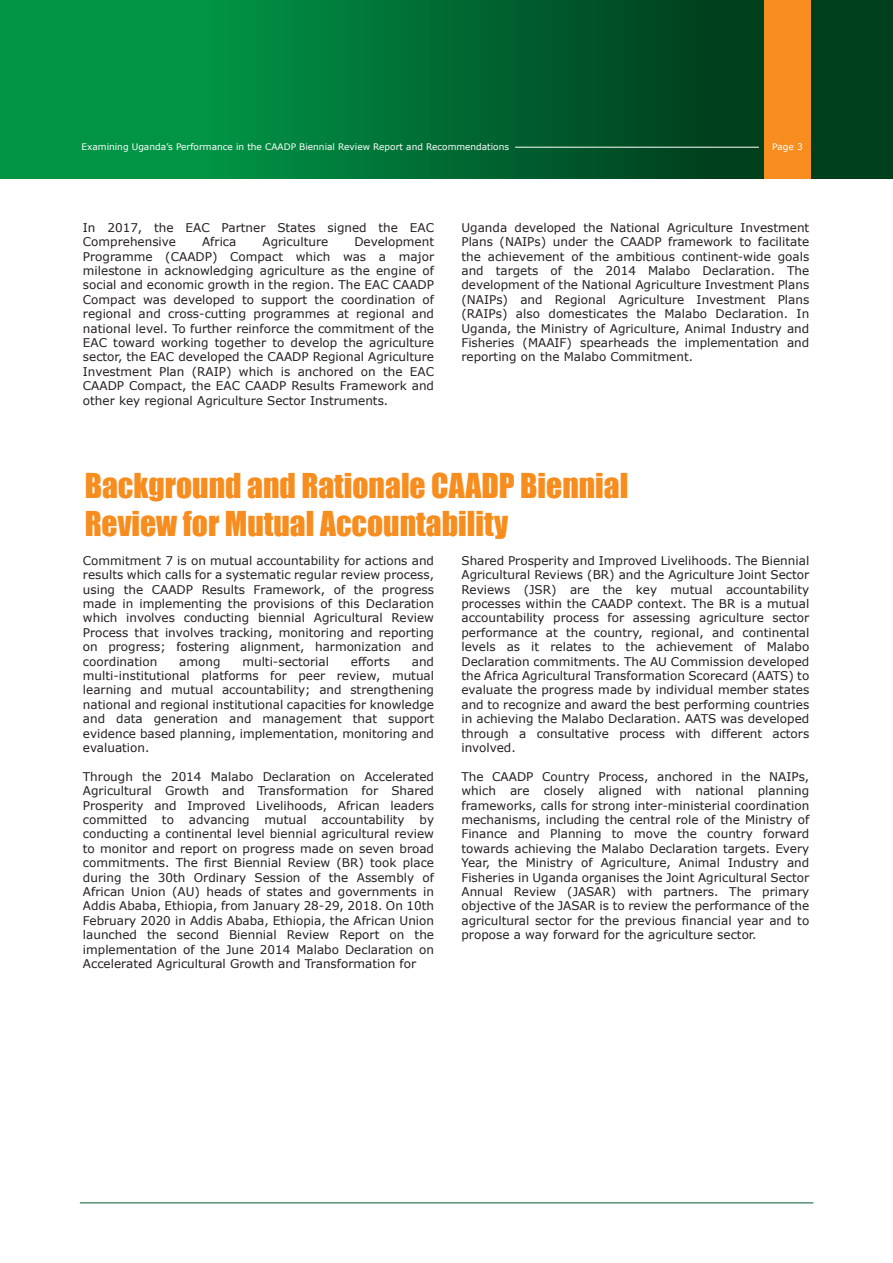
<style>
.page{position:relative;width:893px;height:1263px;background:#fff}
.page>*{position:absolute;margin:0;border:0;box-sizing:border-box;transform-origin:0 0}
.t1{font:31.5px/37.8px "Impact";color:#f78d1e}
.t2{font:12px/14.4px "Verdana";color:#231f20;text-align:justify}
.t3{font:9px "Verdana";color:#fff}
</style>
<div class="page">
<div style="left:0;top:0;width:893px;height:179px;background:linear-gradient(to right,#00a34c,#013217)"></div>
<div style="left:764px;top:0;width:47px;height:179px;background:#f78d1e"></div>
<hr style="left:515px;top:147px;width:244px;height:1px;background:#fff">
<hr style="left:80px;top:1202px;width:733px;height:1px;background:#035a30">
<p class="t3" style="left:82px;top:141px;width:429px">Examining Uganda’s Performance in the CAADP Biennial Review Report and Recommendations</p>
<p class="t3" style="left:772px;top:141px;width:32px">Page 3</p>
<p class="t2" style="left:83px;top:220px;width:353px">In 2017, the EAC Partner States signed the EAC<br>Comprehensive</p>
<p class="t2" style="left:202px;top:234px;width:36px">Africa</p>
<p class="t2" style="left:262px;top:234px;width:67px">Agriculture</p>
<p class="t2" style="left:83px;top:234px;width:353px;text-indent:271px">Development Programme (CAADP) Compact which was a major milestone in acknowledging agriculture as the engine of social and economic growth in the region. The EAC CAADP Compact was developed to support the coordination of regional and cross-cutting programmes at regional and national level. To further reinforce the commitment of the EAC toward working together to develop the agriculture sector, the EAC developed the CAADP Regional Agriculture Investment Plan (RAIP) which is anchored on the EAC CAADP Compact, the EAC CAADP Results Framework and other key regional Agriculture Sector Instruments.</p>
<p class="t2" style="left:461px;top:220px;width:349px">Uganda developed the National Agriculture Investment Plans (NAIPs) under the CAADP framework to facilitate the achievement of the ambitious continent-wide goals and targets of the 2014 Malabo Declaration. The development of the National Agriculture Investment Plans (NAIPs) and Regional Agriculture Investment Plans (RAIPs) also domesticates the Malabo Declaration. In Uganda, the Ministry of Agriculture, Animal Industry and Fisheries (MAAIF) spearheads the implementation and reporting on the Malabo Commitment.</p>
<h1 class="t1" style="left:85px;top:466px;width:545px">Background and Rationale CAADP Biennial<br>Review for Mutual Accountability</h1>
<p class="t2" style="left:83px;top:553px;width:353px">Commitment 7 is on mutual accountability for actions and results which calls for a systematic regular review process, using the CAADP Results Framework, of the progress made in implementing the provisions of this Declaration which involves conducting biennial Agricultural Review Process that involves tracking, monitoring and reporting on progress; fostering alignment, harmonization and coordination</p>
<p class="t2" style="left:179px;top:654px;width:43px">among</p>
<p class="t2" style="left:242px;top:654px;width:88px">multi-sectorial</p>
<p class="t2" style="left:351px;top:654px;width:40px">efforts</p>
<p class="t2" style="left:83px;top:654px;width:353px;text-indent:329px">and multi-institutional platforms for peer review, mutual learning and mutual accountability; and strengthening national and regional institutional capacities for knowledge and data generation and management that support evidence based planning, implementation, monitoring and evaluation.</p>
<p class="t2" style="left:83px;top:769px;width:353px">Through the 2014 Malabo Declaration on Accelerated Agricultural Growth and Transformation for Shared Prosperity and Improved Livelihoods, African leaders committed to advancing mutual accountability by conducting a continental level biennial agricultural review to monitor and report on progress made on seven broad commitments. The first Biennial Review (BR) took place during the 30th Ordinary Session of the Assembly of African Union (AU) heads of states and governments in Addis Ababa, Ethiopia, from January 28-29, 2018. On 10th February 2020 in Addis Ababa, Ethiopia, the African Union launched the second Biennial Review Report on the implementation of the June 2014 Malabo Declaration on Accelerated Agricultural Growth and Transformation for</p>
<p class="t2" style="left:461px;top:553px;width:349px">Shared Prosperity and Improved Livelihoods. The Biennial Agricultural Reviews (BR) and the Agriculture Joint Sector Reviews (JSR) are the key mutual accountability processes within the CAADP context. The BR is a mutual accountability process for assessing agriculture sector performance at the country, regional, and continental levels as it relates to the achievement of Malabo Declaration commitments. The AU Commission developed the Africa Agricultural Transformation Scorecard (AATS) to evaluate the progress made by individual member states and to recognize and award the best performing countries in achieving the Malabo Declaration. AATS was developed through a consultative process with different actors involved.</p>
<p class="t2" style="left:461px;top:769px;width:349px">The CAADP Country Process, anchored in the NAIPs, which are closely aligned with national planning frameworks, calls for strong inter-ministerial coordination mechanisms, including the central role of the Ministry of Finance and Planning to move the country forward towards achieving the Malabo Declaration targets. Every Year, the Ministry of Agriculture, Animal Industry and Fisheries in Uganda organises the Joint Agricultural Sector Annual Review (JASAR) with partners. The primary objective of the JASAR is to review the performance of the agricultural sector for the previous financial year and to propose a way forward for the agriculture sector.</p>
</div>
